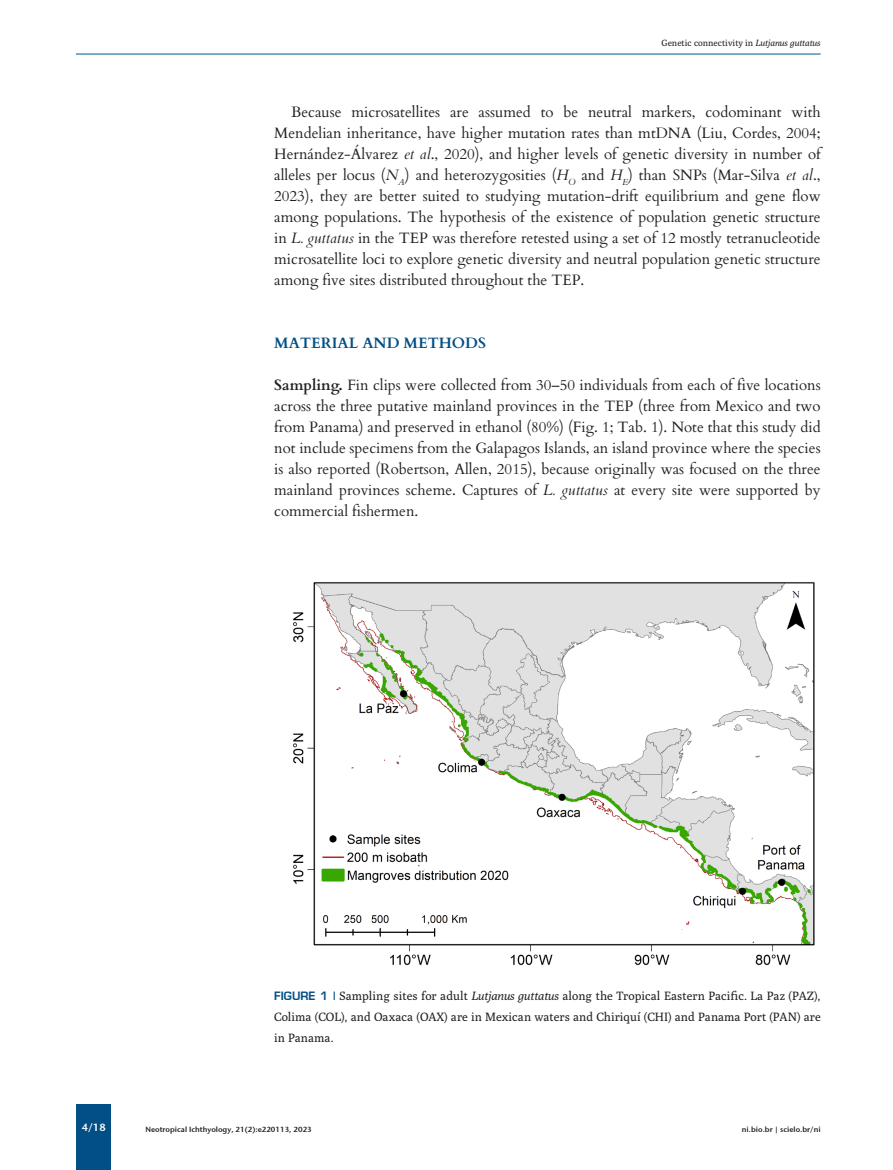
<style>
.page{position:relative;width:893px;height:1170px;background:#fff}
.page>*{position:absolute;margin:0;border:0;box-sizing:border-box;transform-origin:0 0}
.t1{font:15px/21px "Cardo";color:#231f20;text-align:justify}
.t2{font:700 15px "Cardo";color:#014f84}
.t3{font:12px/21px "Poly";color:#231f20;text-align:justify}
.t4{font:10.5px "Stone Sans Sem ITCTT Semi";color:#fff}
.t5{font:9px "Poly";color:#231f20}
.t6{font:7.5px "Stone Sans Sem ITCTT Semi";color:#231f20}
.s1{font-style:italic}
.s2{font-weight:700}
.s3{font-family:"Eugenio Medium Normal";color:#015085}
</style>
<div class="page">
<div style="left:77px;top:1104px;width:34px;height:65px;background:#014f84"></div>
<hr style="left:76px;top:54px;width:745px;height:1px;background:#01558c">
<img style="left:292px;top:582px;width:523px;height:384px">
<p class="t5" style="left:661px;top:38px;width:161px">Genetic connectivity in <span class="s1">Lutjanus guttatus</span></p>
<p class="t1" style="left:274px;top:101px;width:548px;text-indent:17px">Because microsatellites are assumed to be neutral markers, codominant with Mendelian inheritance, have higher mutation rates than mtDNA (Liu, Cordes, 2004; Hernández-Álvarez <span class="s1">et al</span>., 2020), and higher levels of genetic diversity in number of alleles per locus (<span class="s1">N</span><sub>A</sub>) and heterozygosities (<span class="s1">H</span><sub>O</sub> and <span class="s1">H</span><sub>E</sub>) than SNPs (Mar-Silva <span class="s1">et al</span>., 2023), they are better suited to studying mutation-drift equilibrium and gene flow among populations. The hypothesis of the existence of population genetic structure in <span class="s1">L. guttatus</span> in the TEP was therefore retested using a set of 12 mostly tetranucleotide microsatellite loci to explore genetic diversity and neutral population genetic structure among five sites distributed throughout the TEP.</p>
<p class="t2" style="left:274px;top:331px;width:213px">MATERIAL AND METHODS</p>
<p class="t1" style="left:274px;top:374px;width:548px"><span class="s2">Sampling.</span> Fin clips were collected from 30–50 individuals from each of five locations across the three putative mainland provinces in the TEP (three from Mexico and two from Panama) and preserved in ethanol (80%) (Fig. 1; Tab. 1). Note that this study did not include specimens from the Galapagos Islands, an island province where the species is also reported (Robertson, Allen, 2015), because originally was focused on the three mainland provinces scheme. Captures of <span class="s1">L. guttatus</span> at every site were supported by commercial fishermen.</p>
<p class="t3" style="left:274px;top:984px;width:548px"><span class="s3">FIGURE 1 |</span> Sampling sites for adult <span class="s1">Lutjanus guttatus</span> along the Tropical Eastern Pacific. La Paz (PAZ), Colima (COL), and Oaxaca (OAX) are in Mexican waters and Chiriquí (CHI) and Panama Port (PAN) are in Panama.</p>
<p class="t4" style="left:82px;top:1118px;width:25px">4/18</p>
<p class="t6" style="left:145px;top:1122px;width:168px">Neotropical Ichthyology, 21(2):e220113, 2023</p>
<p class="t6" style="left:742px;top:1122px;width:80px">ni.bio.br | scielo.br/ni</p>
</div>
